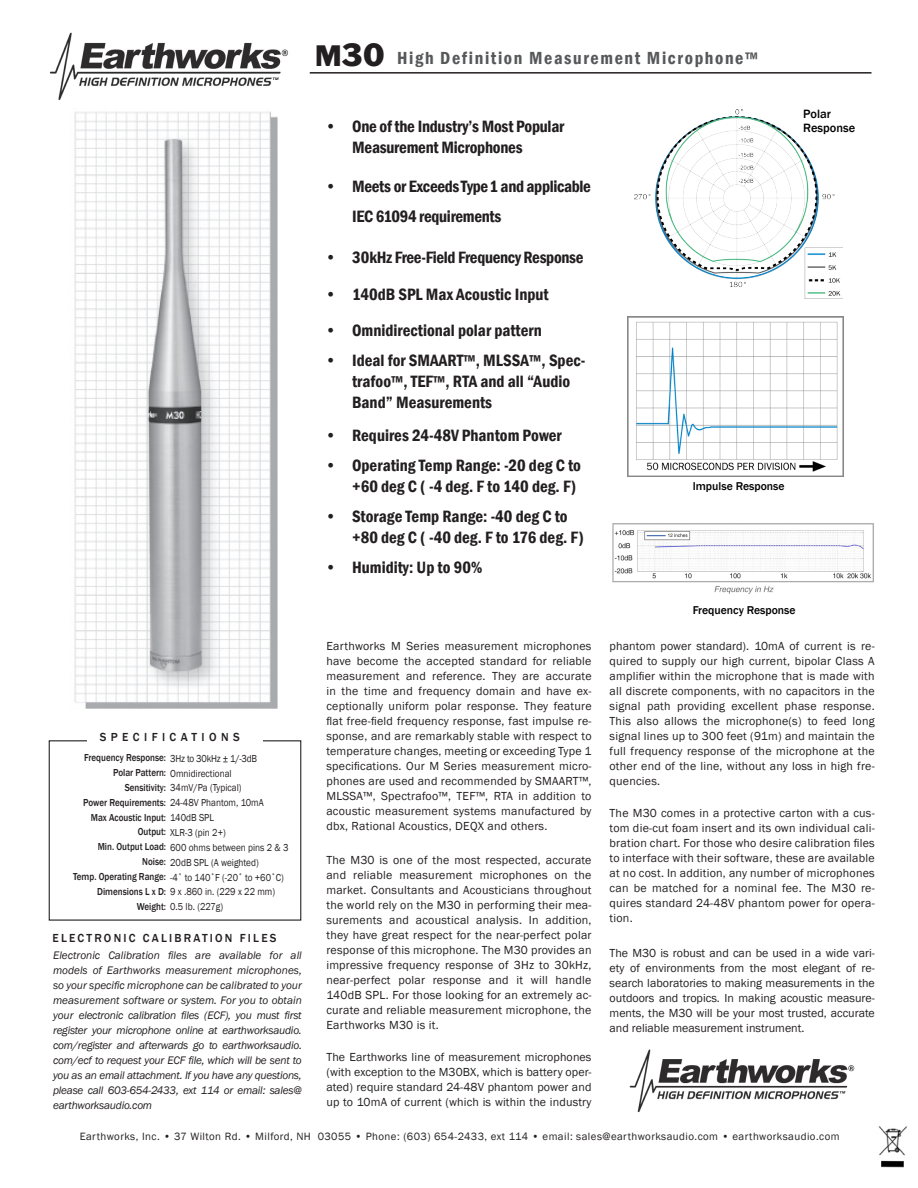
<style>
.page{position:relative;width:918px;height:1188px;background:#fff}
.page>*{position:absolute;margin:0;border:0;box-sizing:border-box;transform-origin:0 0}
.t1{font:30px "Franklin Gothic";color:#231f20}
.t2{font:600 condensed 18px "Franklin Gothic";letter-spacing:.09em;color:#57585a}
.t3{font:600 condensed 16.8px/21px "Franklin Gothic";color:#231f20}
.t4{font:600 condensed 16.8px/29.8px "Franklin Gothic";letter-spacing:-.02em;color:#231f20}
.t5{font:500 12.45px "Franklin Gothic";color:#000}
.t6{font:12px/15px "Franklin Gothic";letter-spacing:.02em;color:#231f20;text-align:justify}
.t7{font:500 12px "Franklin Gothic";letter-spacing:.19em;color:#231f20}
.t8{font:500 12px "Franklin Gothic";letter-spacing:.38em;color:#231f20}
.t9{font:500 11.7px "Franklin Gothic";color:#000}
.t10{font:italic 11.25px/15px "Franklin Gothic";letter-spacing:-.02em;color:#231f20;text-align:justify}
.t11{font:10.8px "Franklin Gothic";letter-spacing:.04em;color:#231f20}
.t12{font:10.35px "Franklin Gothic";color:#231f20;scale:.89 1}
.t13{font:500 10.35px "Franklin Gothic";color:#231f20;scale:.87 1}
.s1{font-size:27px}
.s2{font-weight:400}
.s3{font-weight:500}
</style>
<div class="page">
<div style="left:49px;top:740px;width:252px;height:181px;border:1px solid #231f20"></div>
<div style="left:87px;top:730px;width:175px;height:15px;background:#fff"></div>
<img style="left:50px;top:32px;width:238px;height:69px">
<hr style="left:310px;top:72px;width:561px;height:2px;background:#231f20">
<img style="left:629px;top:1049px;width:226px;height:64px">
<img style="left:878px;top:1126px;width:29px;height:42px">
<img style="left:74px;top:111px;width:204px;height:598px">
<img style="left:634px;top:109px;width:209px;height:189px">
<img style="left:627px;top:316px;width:217px;height:161px">
<img style="left:612px;top:523px;width:262px;height:71px">
<p class="t1" style="left:315px;top:35px;width:71px"><span class="s1">M</span>30</p>
<p class="t2" style="left:397px;top:46px;width:363px">High Definition Measurement Microphone™</p>
<p class="t8" style="left:100px;top:730px;width:141px">SPECIFICATIONS</p>
<p class="t13" style="left:84px;top:751px;width:200px">Frequency Response: <span class="s2">3Hz to 30kHz ± 1/-3dB</span></p>
<p class="t12" style="left:113px;top:767px;width:135px"><span class="s3">Polar Pattern:</span> Omnidirectional</p>
<p class="t12" style="left:125px;top:782px;width:133px"><span class="s3">Sensitivity:</span> 34mV/Pa (Typical)</p>
<p class="t13" style="left:83px;top:796px;width:209px">Power Requirements: <span class="s2">24-48V Phantom, 10mA</span></p>
<p class="t13" style="left:91px;top:811px;width:143px">Max Acoustic Input: <span class="s2">140dB SPL</span></p>
<p class="t12" style="left:138px;top:826px;width:100px"><span class="s3">Output:</span> XLR-3 (pin 2+)</p>
<p class="t12" style="left:98px;top:841px;width:216px"><span class="s3">Min. Output Load:</span> 600 ohms between pins 2 &amp; 3</p>
<p class="t12" style="left:142px;top:856px;width:132px"><span class="s3">Noise:</span> 20dB SPL (A weighted)</p>
<p class="t12" style="left:73px;top:871px;width:238px"><span class="s3">Temp. Operating Range:</span> -4˚ to 140˚F (-20˚ to +60˚C)</p>
<p class="t12" style="left:97px;top:885px;width:202px"><span class="s3">Dimensions L x D:</span> 9 x .860 in. (229 x 22 mm)</p>
<p class="t12" style="left:137px;top:900px;width:98px"><span class="s3">Weight:</span> 0.5 lb. (227g)</p>
<p class="t7" style="left:53px;top:931px;width:225px">ELECTRONIC CALIBRATION FILES</p>
<p class="t10" style="left:53px;top:948px;width:250px">Electronic Calibration files are available for all models of Earthworks measurement microphones, so your specific microphone can be calibrated to your measurement software or system. For you to obtain your electronic calibration files (ECF), you must first register your microphone online at earthworksaudio. com/register and afterwards go to earthworksaudio. com/ecf to request your ECF file, which will be sent to you as an email attachment. If you have any questions, please call 603-654-2433, ext 114 or email: sales@ earthworksaudio.com</p>
<p class="t3" style="left:352px;top:116px;width:214px;text-indent:-27px">• One of the Industry’s Most Popular<br>Measurement Microphones</p>
<p class="t4" style="left:352px;top:171px;width:240px;text-indent:-27px">• Meets or ExceedsType1 and applicable<br>IEC 61094 requirements</p>
<p class="t4" style="left:325px;top:242px;width:260px">• 30kHz Free-Field Frequency Response</p>
<p class="t3" style="left:325px;top:284px;width:225px">• 140dB SPL Max Acoustic Input</p>
<p class="t3" style="left:325px;top:320px;width:218px">• Omnidirectional polar pattern</p>
<p class="t3" style="left:352px;top:350px;width:235px;text-indent:-27px">• Ideal for SMAART™, MLSSA™, Spec&shy;trafoo™, TEF™, RTA and all “Audio<br>Band” Measurements</p>
<p class="t3" style="left:325px;top:425px;width:238px">• Requires 24-48V Phantom Power</p>
<p class="t3" style="left:325px;top:454px;width:257px;text-align:right">• Operating Temp Range: -20 deg C to +60 deg C ( -4 deg. F to 140 deg. F)</p>
<p class="t3" style="left:352px;top:505px;width:233px;text-indent:-27px">• Storage Temp Range: -40 deg C to +80 deg C ( -40 deg. F to 176 deg. F)</p>
<p class="t3" style="left:325px;top:556px;width:159px">• Humidity: Up to 90%</p>
<p class="t6" style="left:326px;top:639px;width:267px">Earthworks M Series measurement microphones have become the accepted standard for reliable measurement and reference. They are accurate in the time and frequency domain and have ex&shy;ceptionally uniform polar response. They feature flat free-field frequency response, fast impulse re&shy;sponse, and are remarkably stable with respect to temperature changes, meeting or exceeding Type 1 specifications. Our M Series measurement micro&shy;phones are used and recommended by SMAART™, MLSSA™, Spectrafoo™, TEF™, RTA in addition to acoustic measurement systems manufactured by dbx, Rational Acoustics, DEQX and others.</p>
<p class="t6" style="left:326px;top:853px;width:267px">The M30 is one of the most respected, accurate and reliable measurement microphones on the market. Consultants and Acousticians throughout the world rely on the M30 in performing their mea&shy;surements and acoustical analysis. In addition, they have great respect for the near-perfect polar response of this microphone. The M30 provides an impressive frequency response of 3Hz to 30kHz, near-perfect polar response and it will handle 140dB SPL. For those looking for an extremely ac&shy;curate and reliable measurement microphone, the Earthworks M30 is it.</p>
<p class="t6" style="left:326px;top:1050px;width:267px">The Earthworks line of measurement microphones (with exception to the M30BX, which is battery oper&shy;ated) require standard 24-48V phantom power and up to 10mA of current (which is within the industry</p>
<p class="t5" style="left:803px;top:106px;width:29px">Polar</p>
<p class="t5" style="left:803px;top:120px;width:53px">Response</p>
<p class="t9" style="left:693px;top:478px;width:93px">Impulse Response</p>
<p class="t9" style="left:693px;top:603px;width:105px">Frequency Response</p>
<p class="t6" style="left:610px;top:639px;width:267px">phantom power standard). 10mA of current is re&shy;quired to supply our high current, bipolar Class A amplifier within the microphone that is made with all discrete components, with no capacitors in the signal path providing excellent phase response.<br>This also allows the microphone(s) to feed long signal lines up to 300 feet (91m) and maintain the full frequency response of the microphone at the other end of the line, without any loss in high fre&shy;quencies.</p>
<p class="t6" style="left:610px;top:806px;width:267px">The M30 comes in a protective carton with a cus&shy;tom die-cut foam insert and its own individual cali&shy;bration chart. For those who desire calibration files to interface with their software, these are available at no cost. In addition, any number of microphones can be matched for a nominal fee. The M30 re&shy;quires standard 24-48V phantom power for opera&shy;tion.</p>
<p class="t6" style="left:610px;top:946px;width:267px">The M30 is robust and can be used in a wide vari&shy;ety of environments from the most elegant of re&shy;search laboratories to making measurements in the outdoors and tropics. In making acoustic measure&shy;ments, the M30 will be your most trusted, accurate and reliable measurement instrument.</p>
<p class="t11" style="left:80px;top:1130px;width:761px">Earthworks, Inc. • 37 Wilton Rd. • Milford, NH 03055 • Phone: (603) 654-2433, ext 114 • email: sales@earthworksaudio.com • earthworksaudio.com</p>
</div>
